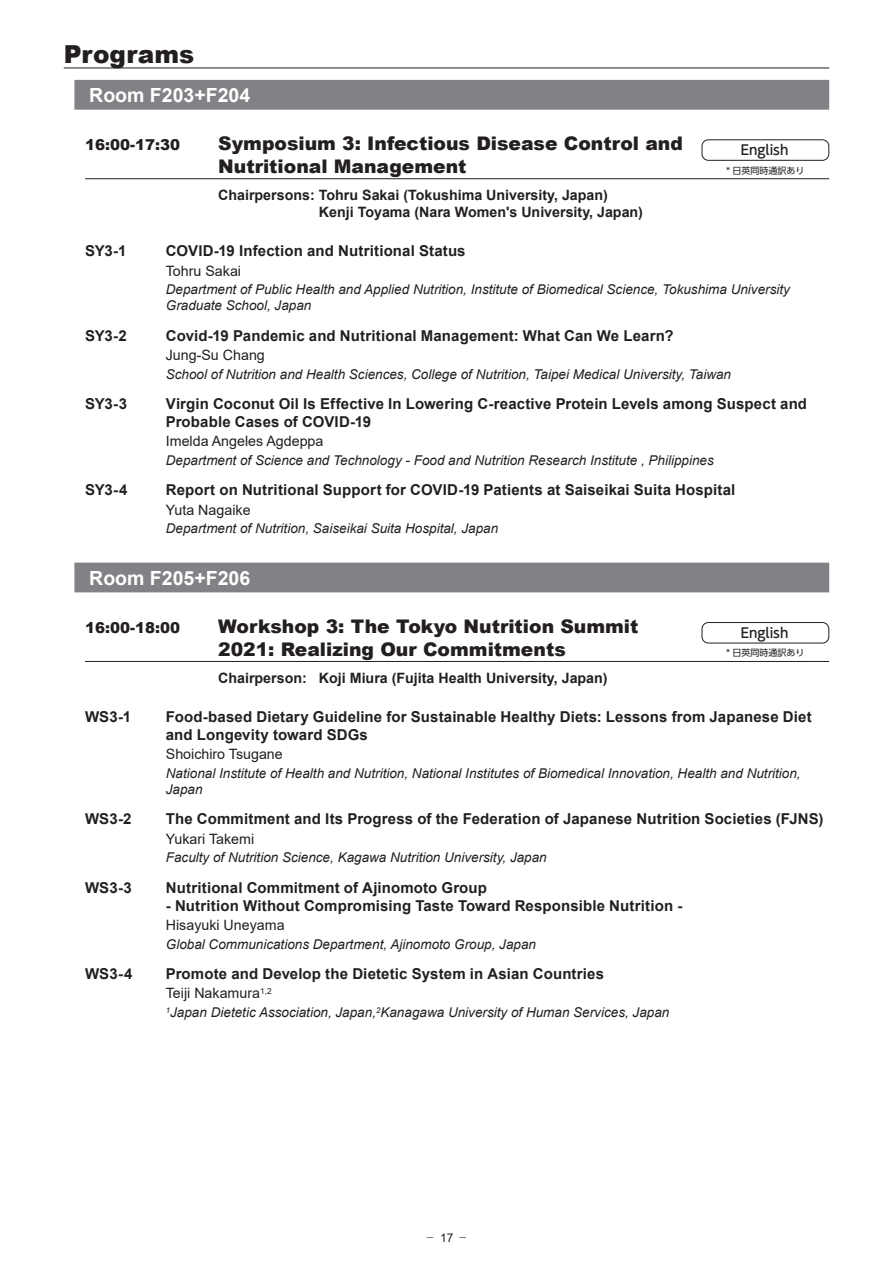
<style>
.page{position:relative;width:893px;height:1263px;background:#fff}
.page>*{position:absolute;margin:0;border:0;box-sizing:border-box;transform-origin:0 0}
.t1{font:900 24.75px "Arial";color:#231f20}
.t2{font:700 19.5px "Arial";color:#fff}
.t3{font:900 18.75px/22.5px "Arial";color:#231f20}
.t4{font:700 15px/18px "Arial";letter-spacing:.01em;color:#231f20}
.t5{font:900 15px "Arial";color:#231f20}
.t6{font:700 14.25px/17.1px "Arial";color:#231f20}
.t7{font:14.25px "Arial";color:#231f20}
.t8{font:italic 13.5px/16.2px "Arial";color:#231f20}
.t9{font:500 13.5px "UD Shin Go Pro";color:#231f20}
.t10{font:300 12px "Ryumin Pro";color:#231f20}
.t11{font:9px "UD Shin Go Pro";color:#231f20}
.s1{font-family:"Arial";font-weight:400}
</style>
<div class="page">
<hr style="left:64px;top:68px;width:765px;height:1px;background:#231f20">
<div style="left:74px;top:80px;width:755px;height:30px;background:#808285"></div>
<hr style="left:85px;top:178px;width:744px;height:1px;background:#231f20">
<div style="left:74px;top:563px;width:755px;height:29px;background:#808285"></div>
<hr style="left:85px;top:661px;width:744px;height:1px;background:#231f20">
<div style="left:702px;top:139px;width:127px;height:22px;border:1px solid #231f20;border-radius:6px"></div>
<div style="left:702px;top:622px;width:127px;height:21px;border:1px solid #231f20;border-radius:6px"></div>
<h1 class="t1" style="left:64px;top:36px;width:132px">Programs</h1>
<h2 class="t2" style="left:89px;top:81px;width:162px">Room F203+F204</h2>
<p class="t5" style="left:85px;top:134px;width:97px">16:00-17:30</p>
<p class="t3" style="left:218px;top:132px;width:466px">Symposium 3: Infectious Disease Control and<br>Nutritional Management</p>
<p class="t6" style="left:319px;top:187px;width:326px;text-indent:-101px">Chairpersons: Tohru Sakai (Tokushima University, Japan)<br>Kenji Toyama (Nara Women's University, Japan)</p>
<p class="t4" style="left:85px;top:242px;width:43px">SY3-1</p>
<p class="t4" style="left:166px;top:242px;width:301px">COVID-19 Infection and Nutritional Status</p>
<p class="t7" style="left:166px;top:261px;width:77px">Tohru Sakai</p>
<p class="t8" style="left:166px;top:282px;width:626px">Department of Public Health and Applied Nutrition, Institute of Biomedical Science, Tokushima University<br>Graduate School, Japan</p>
<p class="t4" style="left:85px;top:327px;width:43px">SY3-2</p>
<p class="t4" style="left:166px;top:327px;width:509px">Covid-19 Pandemic and Nutritional Management: What Can We Learn?</p>
<p class="t7" style="left:166px;top:345px;width:101px">Jung-Su Chang</p>
<p class="t8" style="left:166px;top:366px;width:567px">School of Nutrition and Health Sciences, College of Nutrition, Taipei Medical University, Taiwan</p>
<p class="t4" style="left:85px;top:395px;width:44px">SY3-3</p>
<p class="t4" style="left:166px;top:395px;width:643px">Virgin Coconut Oil Is Effective In Lowering C-reactive Protein Levels among Suspect and<br>Probable Cases of COVID-19</p>
<p class="t7" style="left:166px;top:432px;width:159px">Imelda Angeles Agdeppa</p>
<p class="t8" style="left:166px;top:452px;width:550px">Department of Science and Technology - Food and Nutrition Research Institute , Philippines</p>
<p class="t4" style="left:85px;top:481px;width:44px">SY3-4</p>
<p class="t4" style="left:166px;top:481px;width:571px">Report on Nutritional Support for COVID-19 Patients at Saiseikai Suita Hospital</p>
<p class="t7" style="left:166px;top:500px;width:86px">Yuta Nagaike</p>
<p class="t8" style="left:166px;top:521px;width:334px">Department of Nutrition, Saiseikai Suita Hospital, Japan</p>
<h2 class="t2" style="left:89px;top:564px;width:162px">Room F205+F206</h2>
<p class="t5" style="left:85px;top:617px;width:97px">16:00-18:00</p>
<p class="t3" style="left:218px;top:615px;width:422px">Workshop 3: The Tokyo Nutrition Summit<br>2021: Realizing Our Commitments</p>
<p class="t6" style="left:218px;top:669px;width:391px">Chairperson: Koji Miura (Fujita Health University, Japan)</p>
<p class="t4" style="left:85px;top:708px;width:48px">WS3-1</p>
<p class="t4" style="left:166px;top:708px;width:647px">Food-based Dietary Guideline for Sustainable Healthy Diets: Lessons from Japanese Diet and Longevity toward SDGs</p>
<p class="t7" style="left:166px;top:744px;width:118px">Shoichiro Tsugane</p>
<p class="t8" style="left:166px;top:765px;width:636px">National Institute of Health and Nutrition, National Institutes of Biomedical Innovation, Health and Nutrition,<br>Japan</p>
<p class="t4" style="left:85px;top:810px;width:48px">WS3-2</p>
<p class="t4" style="left:166px;top:810px;width:659px">The Commitment and Its Progress of the Federation of Japanese Nutrition Societies (FJNS)</p>
<p class="t7" style="left:166px;top:829px;width:90px">Yukari Takemi</p>
<p class="t8" style="left:166px;top:850px;width:382px">Faculty of Nutrition Science, Kagawa Nutrition University, Japan</p>
<p class="t4" style="left:85px;top:878px;width:48px">WS3-3</p>
<p class="t4" style="left:166px;top:878px;width:323px">Nutritional Commitment of Ajinomoto Group</p>
<p class="t4" style="left:166px;top:896px;width:518px">- Nutrition Without Compromising Taste Toward Responsible Nutrition -</p>
<p class="t7" style="left:166px;top:915px;width:120px">Hisayuki Uneyama</p>
<p class="t8" style="left:166px;top:936px;width:372px">Global Communications Department, Ajinomoto Group, Japan</p>
<p class="t4" style="left:85px;top:965px;width:49px">WS3-4</p>
<p class="t4" style="left:166px;top:965px;width:440px">Promote and Develop the Dietetic System in Asian Countries</p>
<p class="t7" style="left:166px;top:983px;width:107px">Teiji Nakamura<sup>1,2</sup></p>
<p class="t8" style="left:166px;top:1004px;width:505px"><sup>1</sup>Japan Dietetic Association, Japan,<sup>2</sup>Kanagawa University of Human Services, Japan</p>
<p class="t9" style="left:741px;top:139px;width:49px">English</p>
<p class="t11" style="left:726px;top:163px;width:80px">* 日英同時通訳あり</p>
<p class="t9" style="left:741px;top:622px;width:49px">English</p>
<p class="t11" style="left:726px;top:646px;width:80px">* 日英同時通訳あり</p>
<p class="t10" style="left:424px;top:1228px;width:46px">－ <span class="s1">17</span> －</p>
</div>
